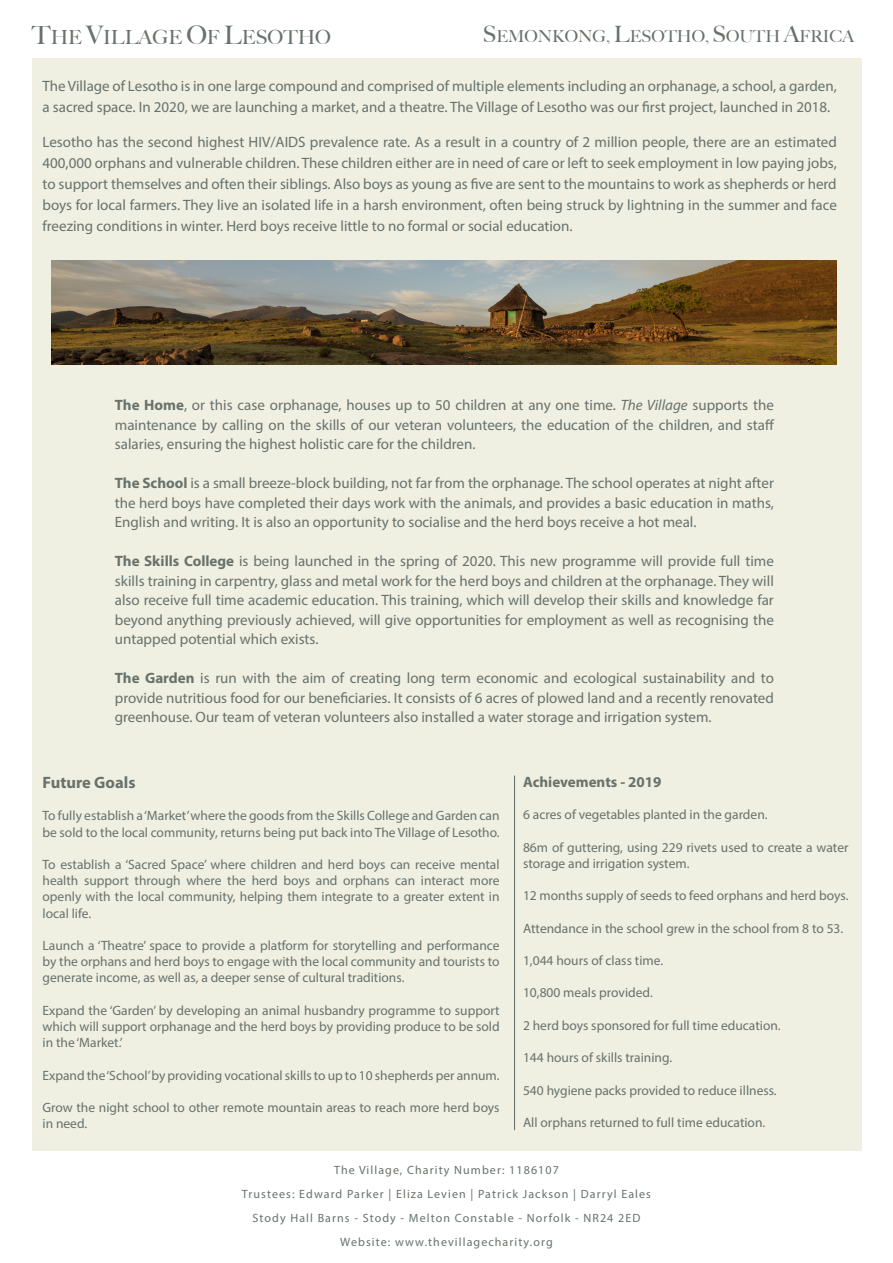
<style>
.page{position:relative;width:893px;height:1263px;background:#fff}
.page>*{position:absolute;margin:0;border:0;box-sizing:border-box;transform-origin:0 0}
.Headers{font:500 19.5px "Big Caslon";color:#68726b}
.Headers-2{font:500 16.5px "Big Caslon";color:#68726b}
.t1{font:700 16.5px "Myriad Pro";color:#68726b}
.t2{font:15px/19.5px "Myriad Pro";color:#68726b;text-align:justify}
.t3{font:700 15px "Myriad Pro";color:#68726b}
.t4{font:13.5px/16.2px "Myriad Pro";color:#68726b}
.t5{font:12px/24px "Myriad Pro";letter-spacing:.09em;color:#68726b;text-align:center}
.s1{font-size:25.5px}
.s2{font-size:22.5px}
.s3{font-weight:700}
.s4{font-style:italic}
</style>
<div class="page">
<div style="left:32px;top:58px;width:829px;height:1092px;background:#efefe2"></div>
<hr style="left:514px;top:775px;width:1px;height:355px;background:#616d68">
<img style="left:52px;top:261px;width:785px;height:104px">
<p class="Headers" style="left:32px;top:21px;width:301px"><span class="s1">T</span>HE <span class="s1">V</span>ILLAGE <span class="s1">O</span>F <span class="s1">L</span>ESOTHO</p>
<p class="Headers-2" style="left:483px;top:22px;width:373px"><span class="s2">S</span>EMONKONG, <span class="s2">L</span>ESOTHO, <span class="s2">S</span>OUTH <span class="s2">A</span>FRICA</p>
<p class="t2" style="left:43px;top:75px;width:796px;line-height:21px">The Village of Lesotho is in one large compound and comprised of multiple elements including an orphanage, a school, a garden, a sacred space. In 2020, we are launching a market, and a theatre. The Village of Lesotho was our first project, launched in 2018.</p>
<p class="t2" style="left:43px;top:132px;width:796px;line-height:21px">Lesotho has the second highest HIV/AIDS prevalence rate. As a result in a country of 2 million people, there are an estimated 400,000 orphans and vulnerable children. These children either are in need of care or left to seek employment in low paying jobs, to support themselves and often their siblings. Also boys as young as five are sent to the mountains to work as shepherds or herd boys for local farmers. They live an isolated life in a harsh environment, often being struck by lightning in the summer and face freezing conditions in winter. Herd boys receive little to no formal or social education.</p>
<p class="t2" style="left:115px;top:395px;width:661px"><span class="s3">The Home</span>, or this case orphanage, houses up to 50 children at any one time. <span class="s4">The Village</span> supports the maintenance by calling on the skills of our veteran volunteers, the education of the children, and staff salaries, ensuring the highest holistic care for the children.</p>
<p class="t2" style="left:115px;top:473px;width:661px"><span class="s3">The School</span> is a small breeze-block building, not far from the orphanage. The school operates at night after the herd boys have completed their days work with the animals, and provides a basic education in maths, English and writing. It is also an opportunity to socialise and the herd boys receive a hot meal.</p>
<p class="t2" style="left:115px;top:551px;width:660px"><span class="s3">The Skills College</span> is being launched in the spring of 2020. This new programme will provide full time skills training in carpentry, glass and metal work for the herd boys and children at the orphanage. They will also receive full time academic education. This training, which will develop their skills and knowledge far beyond anything previously achieved, will give opportunities for employment as well as recognising the untapped potential which exists.</p>
<p class="t2" style="left:115px;top:668px;width:661px"><span class="s3">The Garden</span> is run with the aim of creating long term economic and ecological sustainability and to provide nutritious food for our beneficiaries. It consists of 6 acres of plowed land and a recently renovated greenhouse. Our team of veteran volunteers also installed a water storage and irrigation system.</p>
<p class="t1" style="left:43px;top:771px;width:94px">Future Goals</p>
<p class="t4" style="left:43px;top:807px;width:459px">To fully establish a ‘Market’ where the goods from the Skills College and Garden can be sold to the local community, returns being put back into The Village of Lesotho.</p>
<p class="t4" style="left:43px;top:856px;width:459px;text-align:justify">To establish a ‘Sacred Space’ where children and herd boys can receive mental health support through where the herd boys and orphans can interact more openly with the local community, helping them integrate to a greater extent in local life.</p>
<p class="t4" style="left:43px;top:937px;width:459px;text-align:justify">Launch a ‘Theatre’ space to provide a platform for storytelling and performance by the orphans and herd boys to engage with the local community and tourists to generate income, as well as, a deeper sense of cultural traditions.</p>
<p class="t4" style="left:43px;top:1002px;width:459px;text-align:justify">Expand the ‘Garden’ by developing an animal husbandry programme to support which will support orphanage and the herd boys by providing produce to be sold in the ‘Market.’</p>
<p class="t4" style="left:43px;top:1067px;width:459px">Expand the ‘School’ by providing vocational skills to up to 10 shepherds per annum.</p>
<p class="t4" style="left:43px;top:1099px;width:459px">Grow the night school to other remote mountain areas to reach more herd boys in need.</p>
<p class="t3" style="left:523px;top:772px;width:140px">Achievements - 2019</p>
<p class="t4" style="left:523px;top:806px;width:246px">6 acres of vegetables planted in the garden.</p>
<p class="t4" style="left:523px;top:839px;width:327px">86m of guttering, using 229 rivets used to create a water storage and irrigation system.</p>
<p class="t4" style="left:523px;top:887px;width:327px">12 months supply of seeds to feed orphans and herd boys.</p>
<p class="t4" style="left:523px;top:920px;width:322px">Attendance in the school grew in the school from 8 to 53.</p>
<p class="t4" style="left:523px;top:952px;width:142px">1,044 hours of class time.</p>
<p class="t4" style="left:523px;top:984px;width:131px">10,800 meals provided.</p>
<p class="t4" style="left:523px;top:1017px;width:259px">2 herd boys sponsored for full time education.</p>
<p class="t4" style="left:523px;top:1049px;width:151px">144 hours of skills training.</p>
<p class="t4" style="left:523px;top:1082px;width:255px">540 hygiene packs provided to reduce illness.</p>
<p class="t4" style="left:523px;top:1114px;width:244px">All orphans returned to full time education.</p>
<p class="t5" style="left:242px;top:1157px;width:410px">The Village, Charity Number: 1186107<br>Trustees: Edward Parker | Eliza Levien | Patrick Jackson | Darryl Eales Stody Hall Barns - Stody - Melton Constable - Norfolk - NR24 2ED Website: www.thevillagecharity.org</p>
</div>
